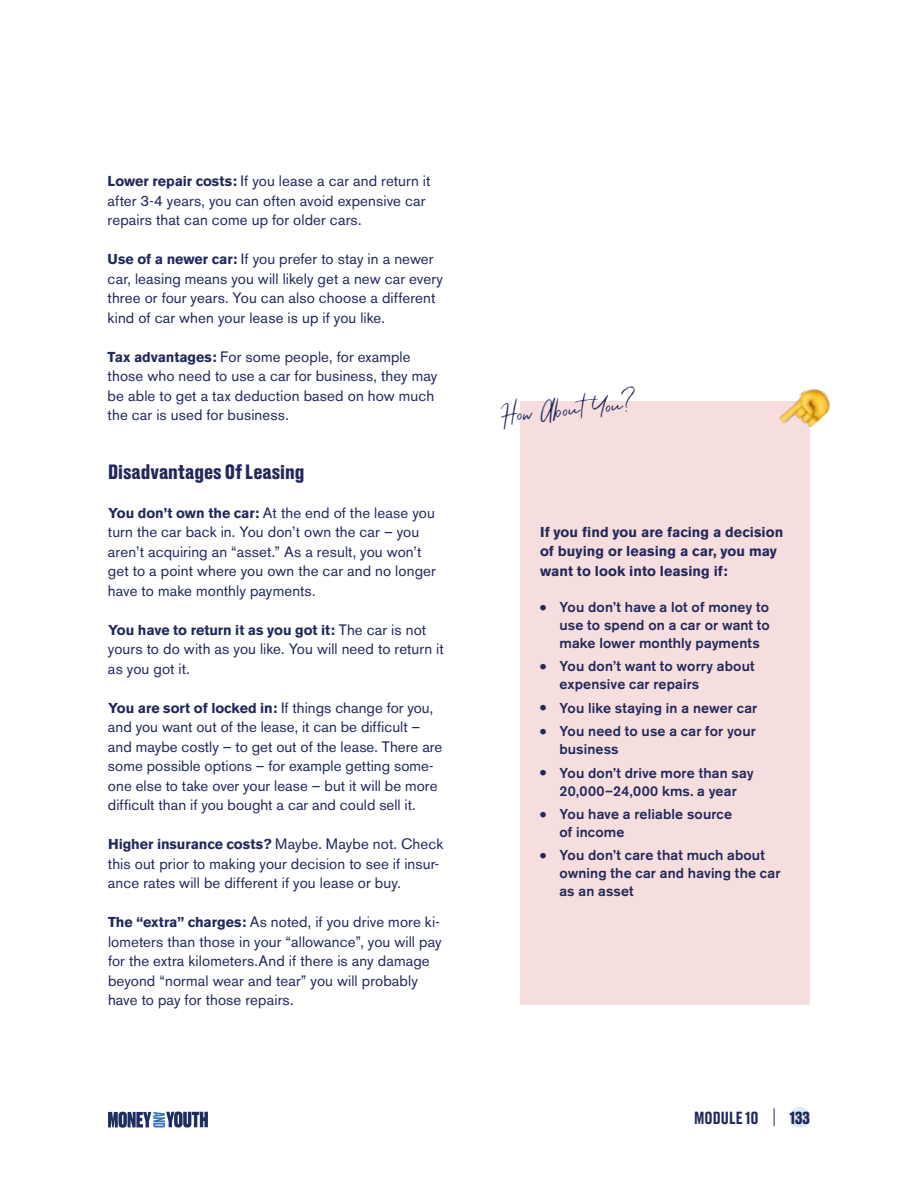
<style>
.page{position:relative;width:918px;height:1188px;background:#fff}
.page>*{position:absolute;margin:0;border:0;box-sizing:border-box;transform-origin:0 0}
.t1{font:30px "Renegade";color:#21285b}
.t2{font:700 19.5px "Druk Text";color:#21285b}
.t3{font:500 16.5px "Druk Text";letter-spacing:.005em;color:#21285b}
.t4{font:700 16.5px "Druk Text";color:#21285b}
.t5{font:15px/19.5px "Akzidenz Grotesk BE";letter-spacing:.005em;color:#21285b}
.t6{font:500 14.25px/18px "Akzidenz Grotesk BE";letter-spacing:.01em;color:#21285b}
.t7{font:700 14.25px/19.5px "Akzidenz Grotesk BE";color:#21285b}
.s1{font-weight:700;font-size:14.25px}
.s2{font-weight:400;font-size:15px}
.s3{font-weight:700;font-size:18px}
</style>
<div class="page">
<div style="left:789px;top:1107px;width:21px;height:21px;background:#daecf7;border-radius:50%"></div>
<svg style="left:108px;top:1112px;width:100px;height:16px;background:#667499"></svg>
<svg style="left:774px;top:1108px;width:1px;height:18px"></svg>
<div style="left:520px;top:402px;width:289px;height:603px;background:#f7dede"></div>
<img style="left:776px;top:388px;width:54px;height:51px">
<p class="t5" style="left:108px;top:171px;width:324px"><span class="s1">Lower repair costs:</span> If you lease a car and return it after 3-4 years, you can often avoid expensive car repairs that can come up for older cars.</p>
<p class="t5" style="left:108px;top:249px;width:337px"><span class="s1">Use of a newer car:</span> If you prefer to stay in a newer car, leasing means you will likely get a new car every three or four years. You can also choose a different kind of car when your lease is up if you like.</p>
<p class="t5" style="left:108px;top:347px;width:331px"><span class="s1">Tax advantages:</span> For some people, for example those who need to use a car for business, they may be able to get a tax deduction based on how much the car is used for business.</p>
<h2 class="t2" style="left:108px;top:461px;width:198px">Disadvantages Of Leasing</h2>
<p class="t5" style="left:108px;top:503px;width:329px"><span class="s1">You don’t own the car:</span> At the end of the lease you turn the car back in. You don’t own the car – you aren’t acquiring an “asset.” As a result, you won’t get to a point where you own the car and no longer have to make monthly payments.</p>
<p class="t7" style="left:108px;top:620px;width:320px">You have to return it as you got it: <span class="s2">The car is not</span></p>
<p class="t5" style="left:108px;top:639px;width:337px">yours to do with as you like. You will need to return it as you got it.</p>
<p class="t7" style="left:108px;top:698px;width:327px">You are sort of locked in: <span class="s2">If things change for you,</span></p>
<p class="t5" style="left:108px;top:717px;width:336px">and you want out of the lease, it can be difficult – and maybe costly – to get out of the lease. There are some possible options – for example getting some&shy;one else to take over your lease – but it will be more difficult than if you bought a car and could sell it.</p>
<p class="t7" style="left:108px;top:834px;width:337px">Higher insurance costs? <span class="s2">Maybe. Maybe not. Check</span></p>
<p class="t5" style="left:108px;top:854px;width:333px">this out prior to making your decision to see if insur&shy;ance rates will be different if you lease or buy.</p>
<p class="t5" style="left:108px;top:912px;width:335px"><span class="s1">The “extra” charges:</span> As noted, if you drive more ki&shy;lometers than those in your “allowance”, you will pay for the extra kilometers.And if there is any damage beyond “normal wear and tear” you will probably have to pay for those repairs.</p>
<h1 class="t1" style="left:500px;top:394px;width:132px;rotate:-5deg">How About You?</h1>
<p class="t7" style="left:540px;top:522px;width:245px">If you find you are facing a decision of buying or leasing a car, you may want to look into leasing if:</p>
<p class="t6" style="left:560px;top:598px;width:212px;text-align:justify;text-indent:-20px"><span class="s3">•</span> You don’t have a lot of money to use to spend on a car or want to make lower monthly payments</p>
<p class="t6" style="left:560px;top:657px;width:197px;text-indent:-20px"><span class="s3">•</span> You don’t want to worry about expensive car repairs</p>
<p class="t6" style="left:540px;top:699px;width:219px"><span class="s3">•</span> You like staying in a newer car</p>
<p class="t6" style="left:560px;top:722px;width:198px;text-indent:-20px"><span class="s3">•</span> You need to use a car for your business</p>
<p class="t6" style="left:540px;top:764px;width:215px;text-align:center"><span class="s3">•</span> You don’t drive more than say<br>20,000–24,000 kms. a year</p>
<p class="t6" style="left:560px;top:805px;width:174px;text-indent:-20px"><span class="s3">•</span> You have a reliable source of income</p>
<p class="t6" style="left:560px;top:846px;width:222px;text-indent:-20px"><span class="s3">•</span> You don’t care that much about owning the car and having the car as an asset</p>
<p class="t3" style="left:694px;top:1109px;width:66px">MODULE 10</p>
<p class="t4" style="left:789px;top:1109px;width:22px">133</p>
</div>
